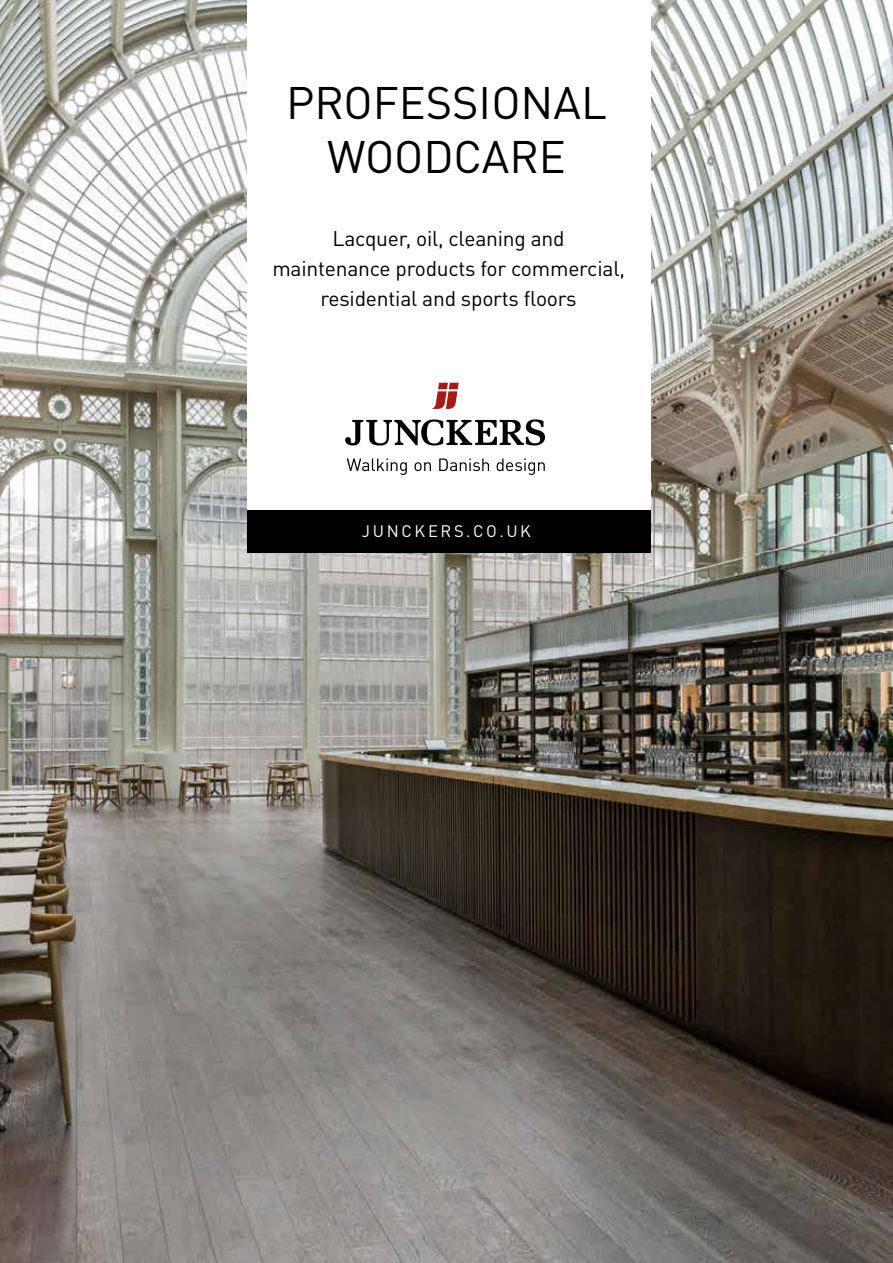
<style>
.page{position:relative;width:893px;height:1263px;background:#fff}
.page>*{position:absolute;margin:0;border:0;box-sizing:border-box;transform-origin:0 0}
.t1{font:45px/54px "DIN Pro";color:#000;text-align:center}
.t2{font:21px/30px "DIN Pro";letter-spacing:-.01em;color:#000;text-align:center}
.t3{font:16.5px "DIN Pro";letter-spacing:.16em;color:#fff}
</style>
<div class="page">
<img style="left:0;top:0;width:893px;height:1263px">
<div style="left:247px;top:0;width:404px;height:510px;background:#fff"></div>
<div style="left:247px;top:510px;width:404px;height:43px;background:#000"></div>
<svg style="left:431px;top:383px;width:28px;height:26px"></svg>
<svg style="left:345px;top:419px;width:200px;height:26px"></svg>
<svg style="left:347px;top:458px;width:198px;height:17px"></svg>
<h1 class="t1" style="left:286px;top:73px;width:322px">PROFESSIONAL<br>WOODCARE</h1>
<p class="t2" style="left:272px;top:222px;width:354px">Lacquer, oil, cleaning and maintenance products for commercial, residential and sports floors</p>
<p class="t3" style="left:362px;top:518px;width:171px">JUNCKERS.CO.UK</p>
</div>
